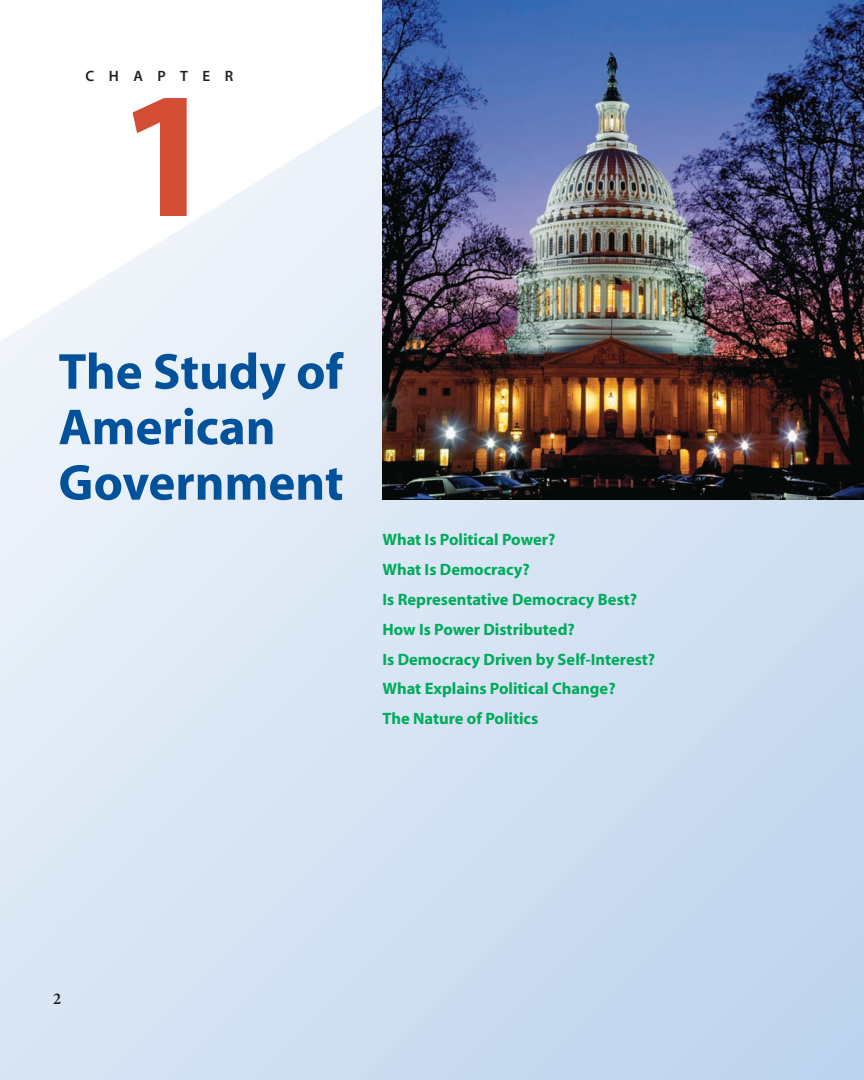
<style>
.page{position:relative;width:864px;height:1080px;background:#fff}
.page>*{position:absolute;margin:0;border:0;box-sizing:border-box;transform-origin:0 0}
.t1{font:700 181.5px "Myriad";color:#d34c34}
.t2{font:700 51px/55.5px "Myriad";color:#01519b}
.t3{font:700 16.5px/30px "Myriad";color:#00ab5b}
.t4{font:700 16.5px "Minion";color:#231f20}
.t5{font:15px "Myriad Sem";letter-spacing:.965em;color:#231f20}
</style>
<div class="page">
<img style="left:382px;top:0;width:482px;height:500px">
<p class="t5" style="left:86px;top:70px;width:149px">CHAPTER</p>
<p class="t1" style="left:117px;top:87px;width:102px">1</p>
<p class="t2" style="left:58px;top:348px;width:287px">The Study of<br>American<br>Government</p>
<p class="t3" style="left:382px;top:525px;width:274px">What Is Political Power?<br>What Is Democracy?<br>Is Representative Democracy Best?<br>How Is Power Distributed?<br>Is Democracy Driven by Self-Interest?<br>What Explains Political Change?<br>The Nature of Politics</p>
<p class="t4" style="left:53px;top:992px;width:10px">2</p>
</div>
